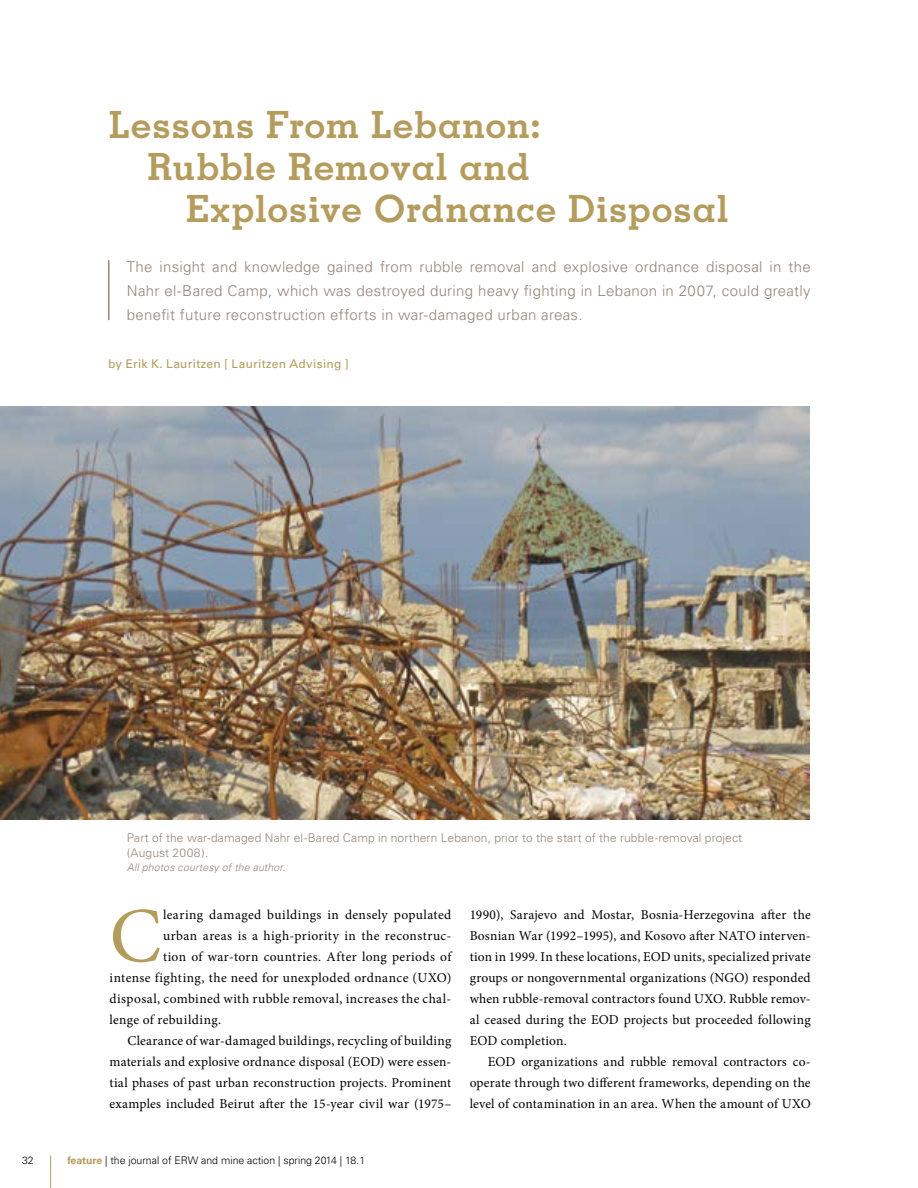
<style>
.page{position:relative;width:918px;height:1188px;background:#fff}
.page>*{position:absolute;margin:0;border:0;box-sizing:border-box;transform-origin:0 0}
.BODY_new{font:78.15px "Minion Pro";color:#b49c5d}
.BODY_new-2{font:700 37.5px "Memphis";letter-spacing:.015em;color:#b49c5d}
.BODY_new-3{font:300 15px/24px "Univers";letter-spacing:.02em;color:#958577;text-align:justify}
.BODY_new-4{font:13.5px/21px "Minion Pro";letter-spacing:.025em;color:#000;text-align:justify}
.BODY_new-5{font:300 12px/15px "Univers";letter-spacing:.01em;color:#958577}
.BODY_new-6{font:12px "Univers";letter-spacing:.02em;color:#b49c5d}
.t1{font:300 10.5px "Univers";color:#000}
.BODY_new-7{font:italic 300 10.5px "Univers";letter-spacing:.015em;color:#958577}
.s1{font-weight:700;color:#b49c5d}
</style>
<div class="page">
<hr style="left:50px;top:1156px;width:1px;height:32px;background:#b49c5d">
<hr style="left:108px;top:260px;width:2px;height:60px;background:#958577">
<img style="left:0;top:406px;width:810px;height:414px">
<p class="BODY_new-2" style="left:109px;top:101px;width:433px">Lessons From Lebanon:</p>
<p class="BODY_new-2" style="left:147px;top:143px;width:384px">Rubble Removal and</p>
<p class="BODY_new-2" style="left:186px;top:185px;width:544px">Explosive Ordnance Disposal</p>
<p class="BODY_new-3" style="left:127px;top:255px;width:685px">The insight and knowledge gained from rubble removal and explosive ordnance disposal in the Nahr el-Bared Camp, which was destroyed during heavy fighting in Lebanon in 2007, could greatly benefit future reconstruction efforts in war-damaged urban areas.</p>
<p class="BODY_new-6" style="left:108px;top:357px;width:242px">by Erik K. Lauritzen [ Lauritzen Advising ]</p>
<p class="BODY_new-5" style="left:127px;top:830px;width:617px">Part of the war-damaged Nahr el-Bared Camp in northern Lebanon, prior to the start of the rubble-removal project (August 2008).</p>
<p class="BODY_new-7" style="left:127px;top:861px;width:160px">All photos courtesy of the author.</p>
<p class="BODY_new" style="left:110px;top:884px;width:53px">C</p>
<p class="BODY_new-4" style="left:163px;top:904px;width:290px">learing damaged buildings in densely populated</p>
<p class="BODY_new-4" style="left:163px;top:925px;width:290px">urban areas is a high-priority in the reconstruc-</p>
<p class="BODY_new-4" style="left:163px;top:946px;width:290px">tion of war-torn countries. After long periods of</p>
<p class="BODY_new-4" style="left:110px;top:967px;width:343px">intense fighting, the need for unexploded ordnance (UXO)</p>
<p class="BODY_new-4" style="left:110px;top:988px;width:343px">disposal, combined with rubble removal, increases the chal-</p>
<p class="BODY_new-4" style="left:110px;top:1009px;width:113px">lenge of rebuilding.</p>
<p class="BODY_new-4" style="left:110px;top:1030px;width:343px;text-indent:18px">Clearance of war-damaged buildings, recycling of building materials and explosive ordnance disposal (EOD) were essen&shy;tial phases of past urban reconstruction projects. Prominent examples included Beirut after the 15-year civil war (1975–</p>
<p class="BODY_new-4" style="left:470px;top:904px;width:343px">1990), Sarajevo and Mostar, Bosnia-Herzegovina after the Bosnian War (1992–1995), and Kosovo after NATO interven&shy;tion in 1999. In these locations, EOD units, specialized private groups or nongovernmental organizations (NGO) responded when rubble-removal contractors found UXO. Rubble remov&shy;al ceased during the EOD projects but proceeded following EOD completion.</p>
<p class="BODY_new-4" style="left:470px;top:1051px;width:343px;text-indent:18px">EOD organizations and rubble removal contractors co&shy;operate through two different frameworks, depending on the level of contamination in an area. When the amount of UXO</p>
<p class="t1" style="left:22px;top:1154px;width:13px">32</p>
<p class="t1" style="left:68px;top:1154px;width:299px"><span class="s1">feature</span> | the journal of ERW and mine action | spring 2014 | 18.1</p>
</div>
